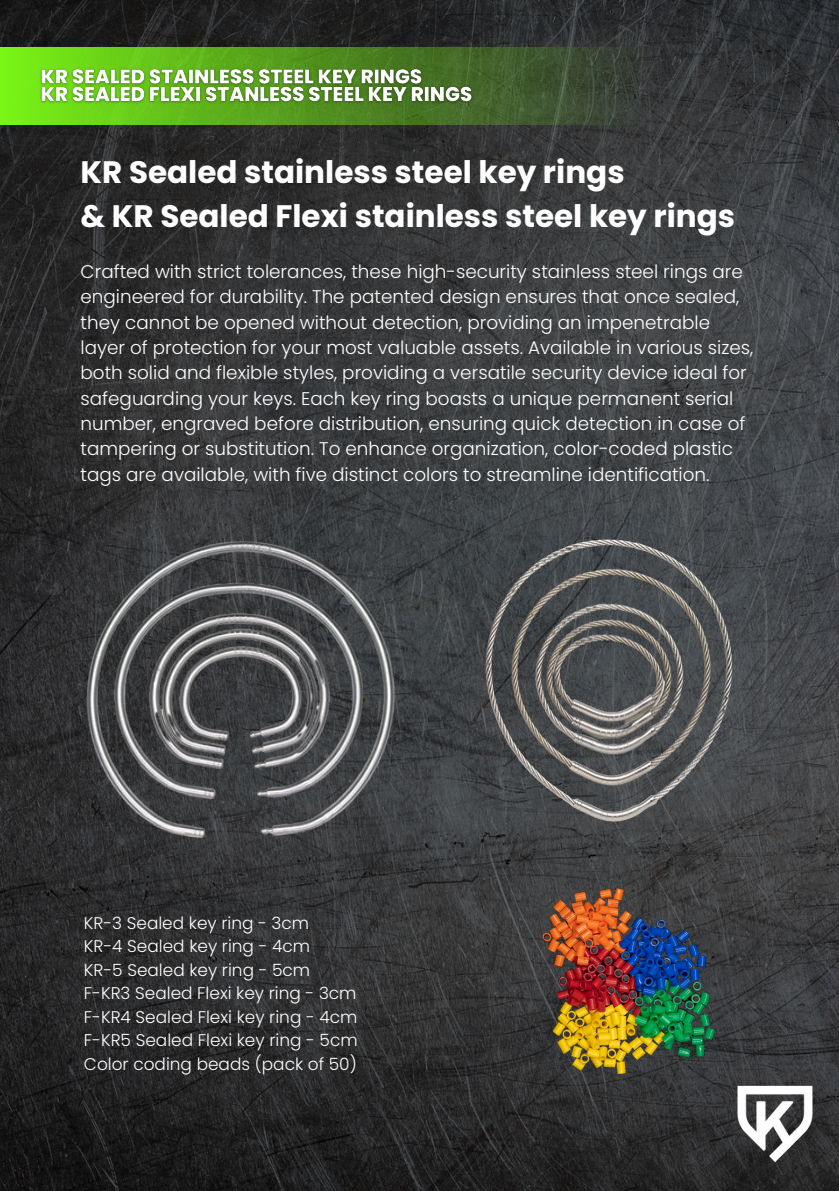
<style>
.page{position:relative;width:839px;height:1191px;background:#fff}
.page>*{position:absolute;margin:0;border:0;box-sizing:border-box;transform-origin:0 0}
.t1{font:700 31px "Poppins";color:#fff}
.t2{font:300 18.4px/25.4px "Poppins";color:#fff}
.t3{font:300 17px "Poppins";color:#fff}
</style>
<div class="page">
<img style="left:0;top:0;width:838px;height:1191px">
<svg style="left:0;top:47px;width:651px;height:78px;background:#508626"></svg>
<img style="left:710px;top:1059px;width:128px;height:129px">
<img style="left:37px;top:62px;width:440px;height:46px">
<img style="left:84px;top:533px;width:313px;height:314px">
<img style="left:467px;top:858px;width:307px;height:246px">
<img style="left:457px;top:533px;width:298px;height:299px">
<p class="t1" style="left:81px;top:151px;width:545px">KR Sealed stainless steel key rings</p>
<p class="t1" style="left:81px;top:194px;width:656px">&amp; KR Sealed Flexi stainless steel key rings</p>
<p class="t2" style="left:81px;top:259px;width:674px">Crafted with strict tolerances, these high-security stainless steel rings are engineered for durability. The patented design ensures that once sealed, they cannot be opened without detection, providing an impenetrable layer of protection for your most valuable assets. Available in various sizes, both solid and flexible styles, providing a versatile security device ideal for safeguarding your keys. Each key ring boasts a unique permanent serial number, engraved before distribution, ensuring quick detection in case of tampering or substitution. To enhance organization, color-coded plastic tags are available, with five distinct colors to streamline identification.</p>
<p class="t3" style="left:84px;top:911px;width:227px">KR-3 Sealed key ring - 3cm</p>
<p class="t3" style="left:84px;top:934px;width:228px">KR-4 Sealed key ring - 4cm</p>
<p class="t3" style="left:84px;top:958px;width:228px">KR-5 Sealed key ring - 5cm</p>
<p class="t3" style="left:84px;top:981px;width:274px">F-KR3 Sealed Flexi key ring - 3cm</p>
<p class="t3" style="left:84px;top:1005px;width:275px">F-KR4 Sealed Flexi key ring - 4cm</p>
<p class="t3" style="left:84px;top:1028px;width:275px">F-KR5 Sealed Flexi key ring - 5cm</p>
<p class="t3" style="left:84px;top:1052px;width:274px">Color coding beads (pack of 50)</p>
</div>
